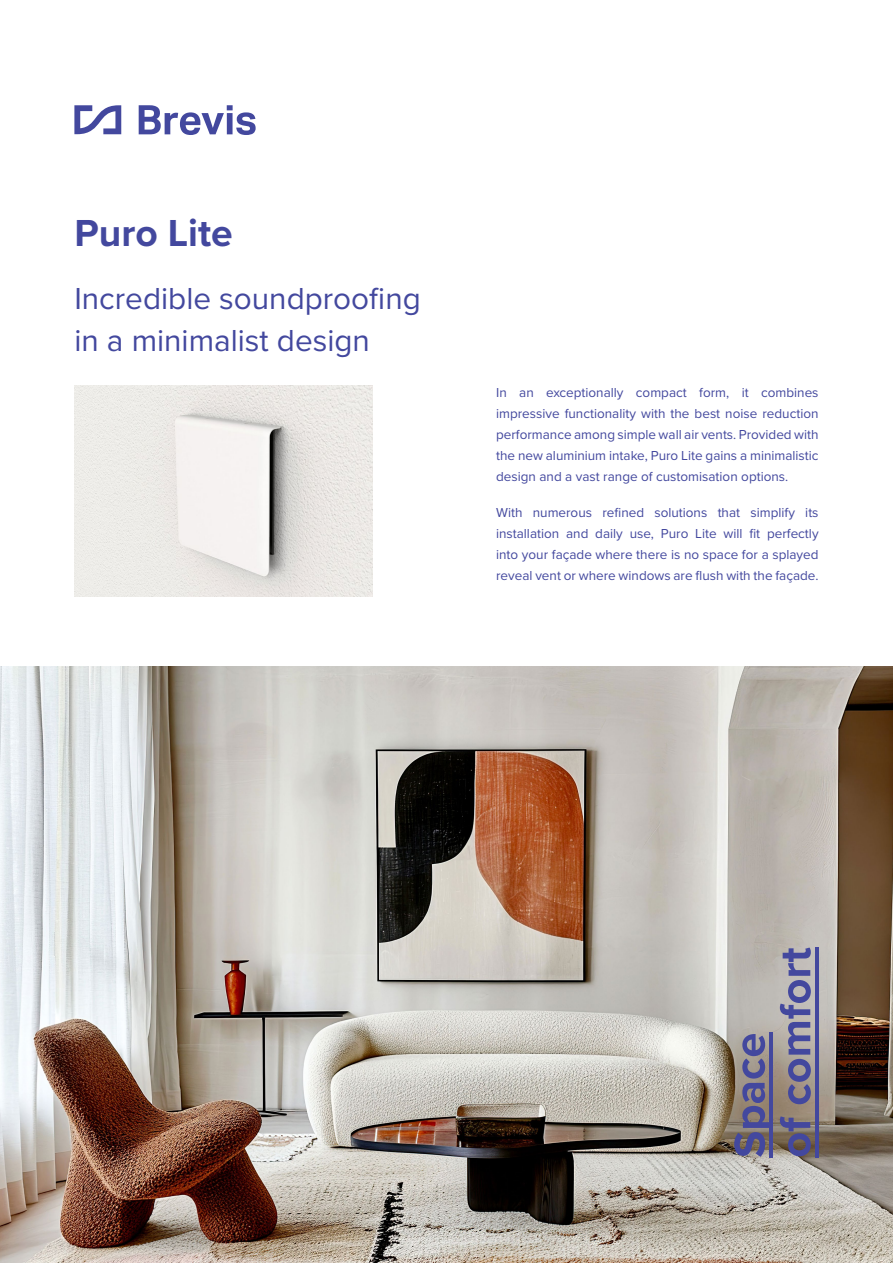
<style>
.page{position:relative;width:893px;height:1263px;background:#fff}
.page>*{position:absolute;margin:0;border:0;box-sizing:border-box;transform-origin:0 0}
.t1{font:700 39px "Proxima Nova";color:#43489e}
.t2{font:31.5px "Proxima Nova";color:#43489e}
.t3{font:13.5px/21px "Proxima Nova";color:#43489e;text-align:justify}
</style>
<div class="page">
<img style="left:74px;top:386px;width:298px;height:210px">
<img style="left:0;top:666px;width:893px;height:597px">
<svg style="left:74px;top:105px;width:47px;height:29px"></svg>
<svg style="left:139px;top:105px;width:117px;height:30px"></svg>
<svg style="left:734px;top:1034px;width:35px;height:123px"></svg>
<hr style="left:769px;top:1033px;width:4px;height:125px;background:#43489e">
<svg style="left:780px;top:1116px;width:31px;height:40px"></svg>
<svg style="left:780px;top:947px;width:31px;height:157px"></svg>
<hr style="left:815px;top:947px;width:4px;height:211px;background:#43489e">
<p class="t1" style="left:74px;top:203px;width:160px">Puro Lite</p>
<p class="t2" style="left:74px;top:275px;width:348px">Incredible soundproofing</p>
<p class="t2" style="left:74px;top:317px;width:297px">in a minimalist design</p>
<p class="t3" style="left:496px;top:381px;width:324px">In an exceptionally compact form, it combines impressive functionality with the best noise reduction performance among simple wall air vents. Provided with the new aluminium intake, Puro Lite gains a minimalistic design and a vast range of customisation options.</p>
<p class="t3" style="left:496px;top:501px;width:324px">With numerous refined solutions that simplify its installation and daily use, Puro Lite will fit perfectly into your façade where there is no space for a splayed reveal vent or where windows are flush with the façade.</p>
</div>
